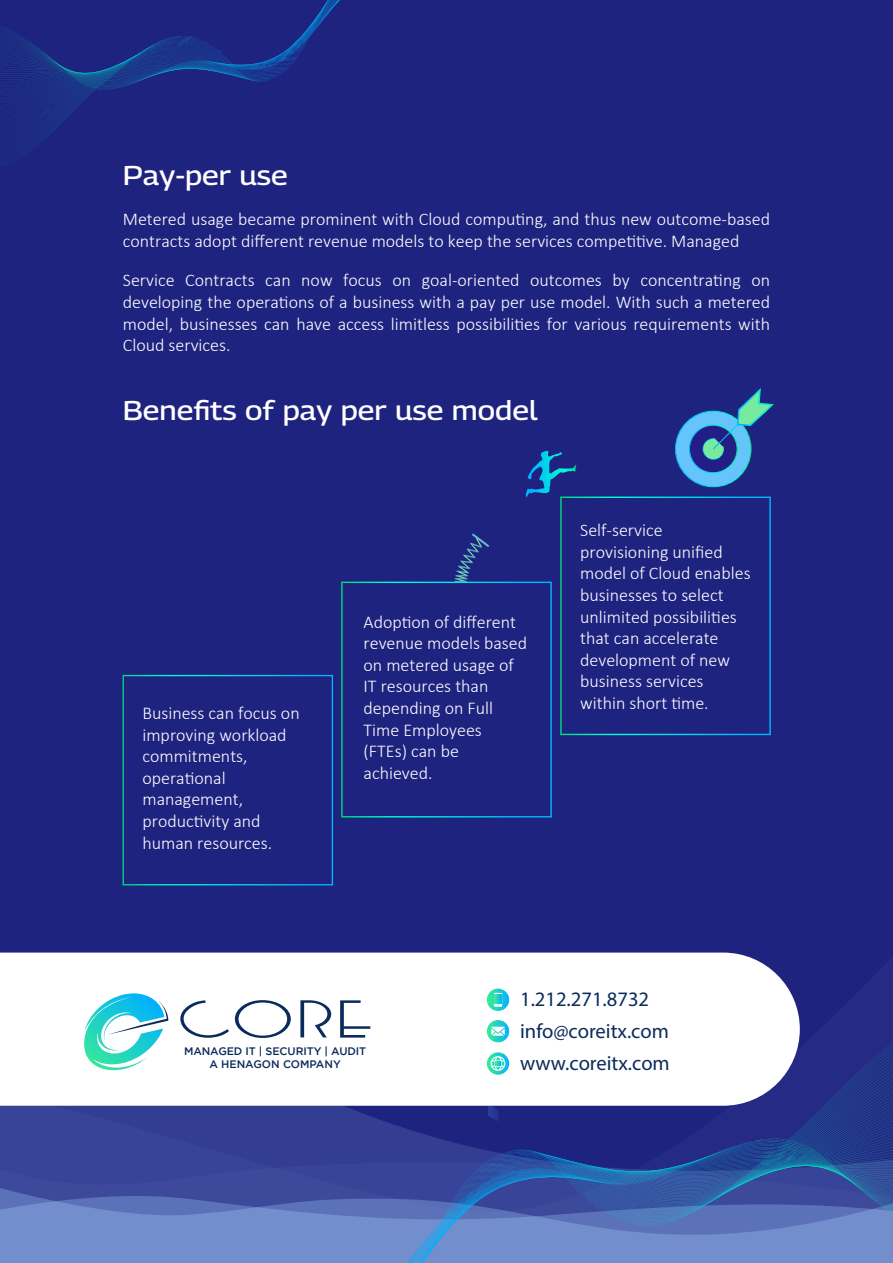
<style>
.page{position:relative;width:893px;height:1263px;background:#1f2380}
.page>*{position:absolute;margin:0;border:0;box-sizing:border-box;transform-origin:0 0}
.t1{font:500 27px "Georama Semi Expanded";color:#fff}
.t2{font:20.55px/32.1px "Myriad Pro";color:#0b2b5b}
.t3{font:300 18px/21.6px "Calibri";color:#fff}
.t4{font:500 10.8px/13.8px "Gotham";letter-spacing:-.01em;color:#0b2b5b;text-align:center}
</style>
<div class="page">
<div style="left:0;top:1106px;width:418px;height:44px;background:#333d92"></div>
<svg style="left:0;top:1150px;width:407px;height:113px;background:#566bb3"></svg>
<svg style="left:420px;top:1043px;width:473px;height:220px"></svg>
<svg style="left:0;top:0;width:328px;height:166px"></svg>
<svg style="left:433px;top:534px;width:56px;height:48px"></svg>
<svg style="left:525px;top:451px;width:51px;height:46px"></svg>
<div style="left:675px;top:411px;width:76px;height:76px;background:#65c4f9;border-radius:50%"></div>
<div style="left:689px;top:425px;width:48px;height:48px;background:#221e85;border-radius:50%"></div>
<div style="left:689px;top:425px;width:49px;height:48px;border:1px solid #fff;border-radius:50%"></div>
<svg style="left:702px;top:388px;width:72px;height:72px"></svg>
<div style="left:0;top:952px;width:800px;height:154px;background:#fff"></div>
<svg style="left:487px;top:1020px;width:22px;height:22px"></svg>
<svg style="left:487px;top:988px;width:22px;height:23px"></svg>
<svg style="left:487px;top:1052px;width:22px;height:23px"></svg>
<svg style="left:180px;top:1000px;width:49px;height:38px;background:#dee2e9"></svg>
<svg style="left:235px;top:1000px;width:56px;height:38px;background:#d0d6df"></svg>
<svg style="left:300px;top:1000px;width:31px;height:37px"></svg>
<svg style="left:340px;top:1000px;width:30px;height:37px"></svg>
<svg style="left:80px;top:993px;width:88px;height:80px;background:#9be6e8"></svg>
<h1 class="t1" style="left:123px;top:156px;width:166px">Pay-per use</h1>
<p class="t3" style="left:123px;top:208px;width:649px">Metered usage became prominent with Cloud computing, and thus new outcome-based contracts adopt different revenue models to keep the services competitive. Managed</p>
<p class="t3" style="left:123px;top:269px;width:649px;text-align:justify">Service Contracts can now focus on goal-oriented outcomes by concentrating on developing the operations of a business with a pay per use model. With such a metered model, businesses can have access limitless possibilities for various requirements with Cloud services.</p>
<h1 class="t1" style="left:123px;top:391px;width:416px">Benefits of pay per use model</h1>
<p class="t3" style="left:142px;top:702px;width:159px">Business can focus on improving workload commitments, operational management, productivity and human resources.</p>
<p class="t3" style="left:364px;top:611px;width:165px">Adoption of different revenue models based on metered usage of<br>IT resources than depending on Full<br>Time Employees (FTEs) can be achieved.</p>
<p class="t3" style="left:580px;top:519px;width:172px">Self-service provisioning unified model of Cloud enables businesses to select unlimited possibilities that can accelerate development of new business services within short time.</p>
<p class="t4" style="left:184px;top:1043px;width:184px">MANAGED IT | SECURITY | AUDIT<br>A HENAGON COMPANY</p>
<p class="t2" style="left:520px;top:982px;width:151px">1.212.271.8732 info@coreitx.com www.coreitx.com</p>
</div>
